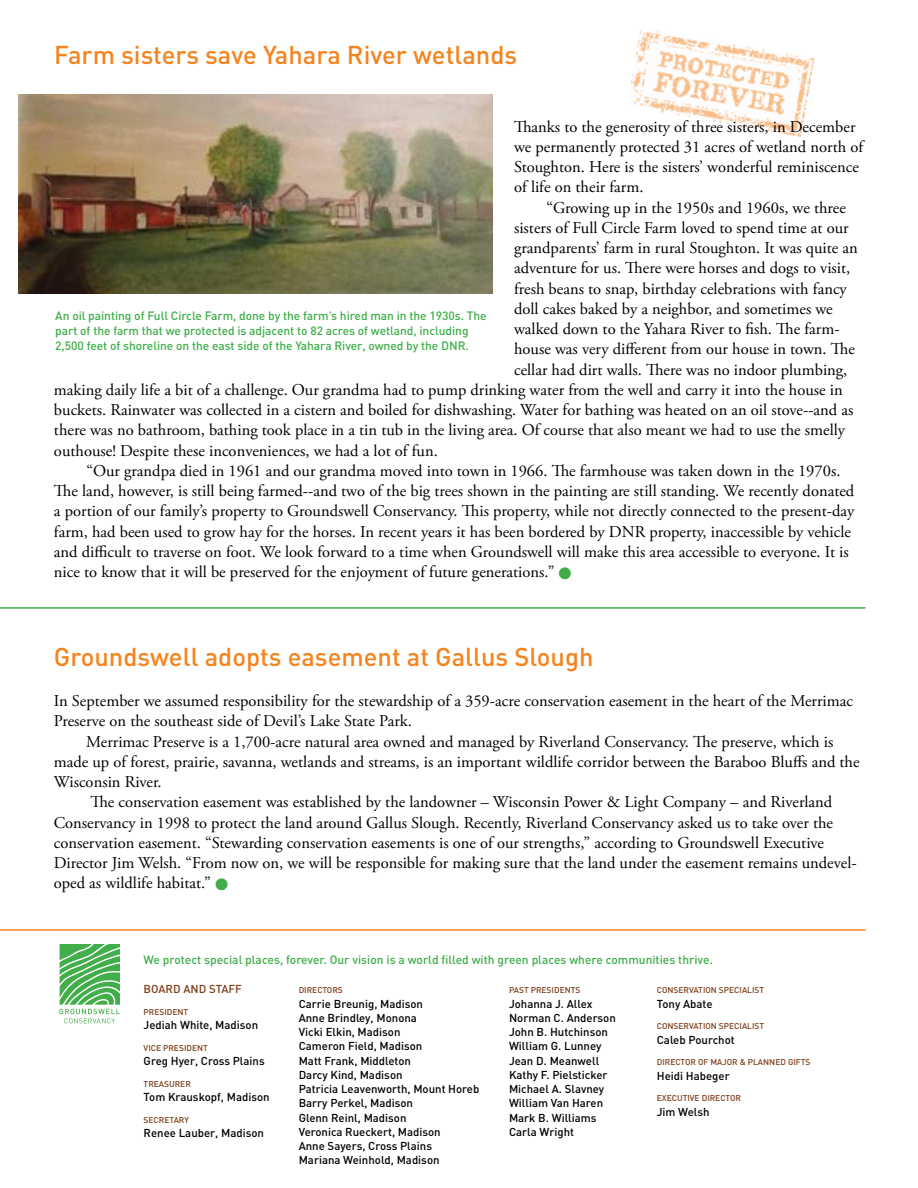
<style>
.page{position:relative;width:918px;height:1188px;background:#fff}
.page>*{position:absolute;margin:0;border:0;box-sizing:border-box;transform-origin:0 0}
.t1{font:500 25.5px "DIN";color:#f5841f}
.t2{font:16.5px/20.2px "Adobe Garamond Pro";color:#000}
.t3{font:500 12px/15px "DIN";letter-spacing:-.005em;color:#3fae49}
.t4{font:500 11.4px/14.2px "DIN";color:#000}
.t5{font:500 11.4px "DIN";color:#7b3d1a}
.t6{font:500 8.4px "DIN";color:#7b3d1a}
.s1{color:#3fae49}
</style>
<div class="page">
<img style="left:628px;top:30px;width:187px;height:107px">
<hr style="left:0;top:929px;width:865px;height:2px;background:#f5841f">
<svg style="left:59px;top:944px;width:61px;height:79px"></svg>
<img style="left:18px;top:94px;width:474px;height:200px">
<hr style="left:0;top:607px;width:866px;height:2px;background:#3fae49">
<h1 class="t1" style="left:54px;top:39px;width:465px">Farm sisters save Yahara River wetlands</h1>
<p class="t2" style="left:514px;top:117px;width:351px">Thanks to the generosity of three sisters, in December we permanently protected 31 acres of wetland north of Stoughton. Here is the sisters’ wonderful reminiscence of life on their farm.</p>
<p class="t2" style="left:546px;top:198px;width:301px">“Growing up in the 1950s and 1960s, we three</p>
<p class="t2" style="left:514px;top:218px;width:336px">sisters of Full Circle Farm loved to spend time at our</p>
<p class="t2" style="left:514px;top:238px;width:345px">grandparents’ farm in rural Stoughton. It was quite an</p>
<p class="t2" style="left:514px;top:259px;width:338px">adventure for us. There were horses and dogs to visit,</p>
<p class="t2" style="left:514px;top:279px;width:334px">fresh beans to snap, birthday celebrations with fancy</p>
<p class="t2" style="left:514px;top:299px;width:320px">doll cakes baked by a neighbor, and sometimes we</p>
<p class="t2" style="left:514px;top:319px;width:327px">walked down to the Yahara River to fish. The farm-</p>
<p class="t2" style="left:514px;top:340px;width:342px">house was very different from our house in town. The</p>
<p class="t2" style="left:514px;top:360px;width:335px">cellar had dirt walls. There was no indoor plumbing,</p>
<p class="t2" style="left:54px;top:380px;width:790px">making daily life a bit of a challenge. Our grandma had to pump drinking water from the well and carry it into the house in</p>
<p class="t2" style="left:54px;top:400px;width:801px">buckets. Rainwater was collected in a cistern and boiled for dishwashing. Water for bathing was heated on an oil stove--and as</p>
<p class="t2" style="left:54px;top:421px;width:793px">there was no bathroom, bathing took place in a tin tub in the living area. Of course that also meant we had to use the smelly</p>
<p class="t2" style="left:54px;top:441px;width:385px">outhouse! Despite these inconveniences, we had a lot of fun.</p>
<p class="t2" style="left:86px;top:461px;width:756px">“Our grandpa died in 1961 and our grandma moved into town in 1966. The farmhouse was taken down in the 1970s.</p>
<p class="t2" style="left:54px;top:481px;width:802px">The land, however, is still being farmed--and two of the big trees shown in the painting are still standing. We recently donated</p>
<p class="t2" style="left:54px;top:502px;width:802px">a portion of our family’s property to Groundswell Conservancy. This property, while not directly connected to the present-day</p>
<p class="t2" style="left:54px;top:522px;width:799px">farm, had been used to grow hay for the horses. In recent years it has been bordered by DNR property, inaccessible by vehicle</p>
<p class="t2" style="left:54px;top:542px;width:796px">and difficult to traverse on foot. We look forward to a time when Groundswell will make this area accessible to everyone. It is</p>
<p class="t2" style="left:54px;top:562px;width:519px">nice to know that it will be preserved for the enjoyment of future generations.” <span class="s1">●</span></p>
<p class="t3" style="left:55px;top:308px;width:433px">An oil painting of Full Circle Farm, done by the farm’s hired man in the 1930s. The part of the farm that we protected is adjacent to 82 acres of wetland, including<br>2,500 feet of shoreline on the east side of the Yahara River, owned by the DNR.</p>
<h1 class="t1" style="left:54px;top:640px;width:541px">Groundswell adopts easement at Gallus Slough</h1>
<p class="t2" style="left:54px;top:691px;width:801px">In September we assumed responsibility for the stewardship of a 359-acre conservation easement in the heart of the Merrimac<br>Preserve on the southeast side of Devil’s Lake State Park.</p>
<p class="t2" style="left:86px;top:732px;width:749px">Merrimac Preserve is a 1,700-acre natural area owned and managed by Riverland Conservancy. The preserve, which is</p>
<p class="t2" style="left:54px;top:752px;width:807px">made up of forest, prairie, savanna, wetlands and streams, is an important wildlife corridor between the Baraboo Bluffs and the</p>
<p class="t2" style="left:54px;top:772px;width:109px">Wisconsin River.</p>
<p class="t2" style="left:90px;top:793px;width:743px">The conservation easement was established by the landowner – Wisconsin Power &amp; Light Company – and Riverland</p>
<p class="t2" style="left:54px;top:813px;width:781px">Conservancy in 1998 to protect the land around Gallus Slough. Recently, Riverland Conservancy asked us to take over the</p>
<p class="t2" style="left:54px;top:833px;width:772px">conservation easement. “Stewarding conservation easements is one of our strengths,” according to Groundswell Executive</p>
<p class="t2" style="left:54px;top:853px;width:804px">Director Jim Welsh. “From now on, we will be responsible for making sure that the land under the easement remains undevel-</p>
<p class="t2" style="left:54px;top:874px;width:176px">oped as wildlife habitat.” <span class="s1">●</span></p>
<p class="t3" style="left:144px;top:951px;width:571px">We protect special places, forever. Our vision is a world filled with green places where communities thrive.</p>
<p class="t5" style="left:144px;top:982px;width:100px">BOARD AND STAFF</p>
<p class="t6" style="left:144px;top:1007px;width:46px">PRESIDENT</p>
<p class="t4" style="left:144px;top:1018px;width:116px">Jediah White, Madison</p>
<p class="t6" style="left:144px;top:1043px;width:66px">VICE PRESIDENT</p>
<p class="t4" style="left:144px;top:1054px;width:123px">Greg Hyer, Cross Plains</p>
<p class="t6" style="left:144px;top:1079px;width:49px">TREASURER</p>
<p class="t4" style="left:144px;top:1090px;width:128px">Tom Krauskopf, Madison</p>
<p class="t6" style="left:144px;top:1115px;width:47px">SECRETARY</p>
<p class="t4" style="left:144px;top:1126px;width:122px">Renee Lauber, Madison</p>
<p class="t6" style="left:299px;top:985px;width:46px">DIRECTORS</p>
<p class="t4" style="left:299px;top:996px;width:182px">Carrie Breunig, Madison<br>Anne Brindley, Monona<br>Vicki Elkin, Madison<br>Cameron Field, Madison<br>Matt Frank, Middleton<br>Darcy Kind, Madison<br>Patricia Leavenworth, Mount Horeb<br>Barry Perkel, Madison<br>Glenn Reinl, Madison<br>Veronica Rueckert, Madison<br>Anne Sayers, Cross Plains<br>Mariana Weinhold, Madison</p>
<p class="t6" style="left:509px;top:985px;width:73px">PAST PRESIDENTS</p>
<p class="t4" style="left:509px;top:996px;width:108px">Johanna J. Allex<br>Norman C. Anderson<br>John B. Hutchinson<br>William G. Lunney<br>Jean D. Meanwell<br>Kathy F. Pielsticker<br>Michael A. Slavney<br>William Van Haren<br>Mark B. Williams<br>Carla Wright</p>
<p class="t6" style="left:657px;top:985px;width:109px">CONSERVATION SPECIALIST</p>
<p class="t4" style="left:657px;top:996px;width:57px">Tony Abate</p>
<p class="t6" style="left:657px;top:1021px;width:109px">CONSERVATION SPECIALIST</p>
<p class="t4" style="left:657px;top:1032px;width:79px">Caleb Pourchot</p>
<p class="t6" style="left:657px;top:1057px;width:155px">DIRECTOR OF MAJOR &amp; PLANNED GIFTS</p>
<p class="t4" style="left:657px;top:1068px;width:74px">Heidi Habeger</p>
<p class="t6" style="left:657px;top:1093px;width:86px">EXECUTIVE DIRECTOR</p>
<p class="t4" style="left:657px;top:1104px;width:54px">Jim Welsh</p>
</div>
